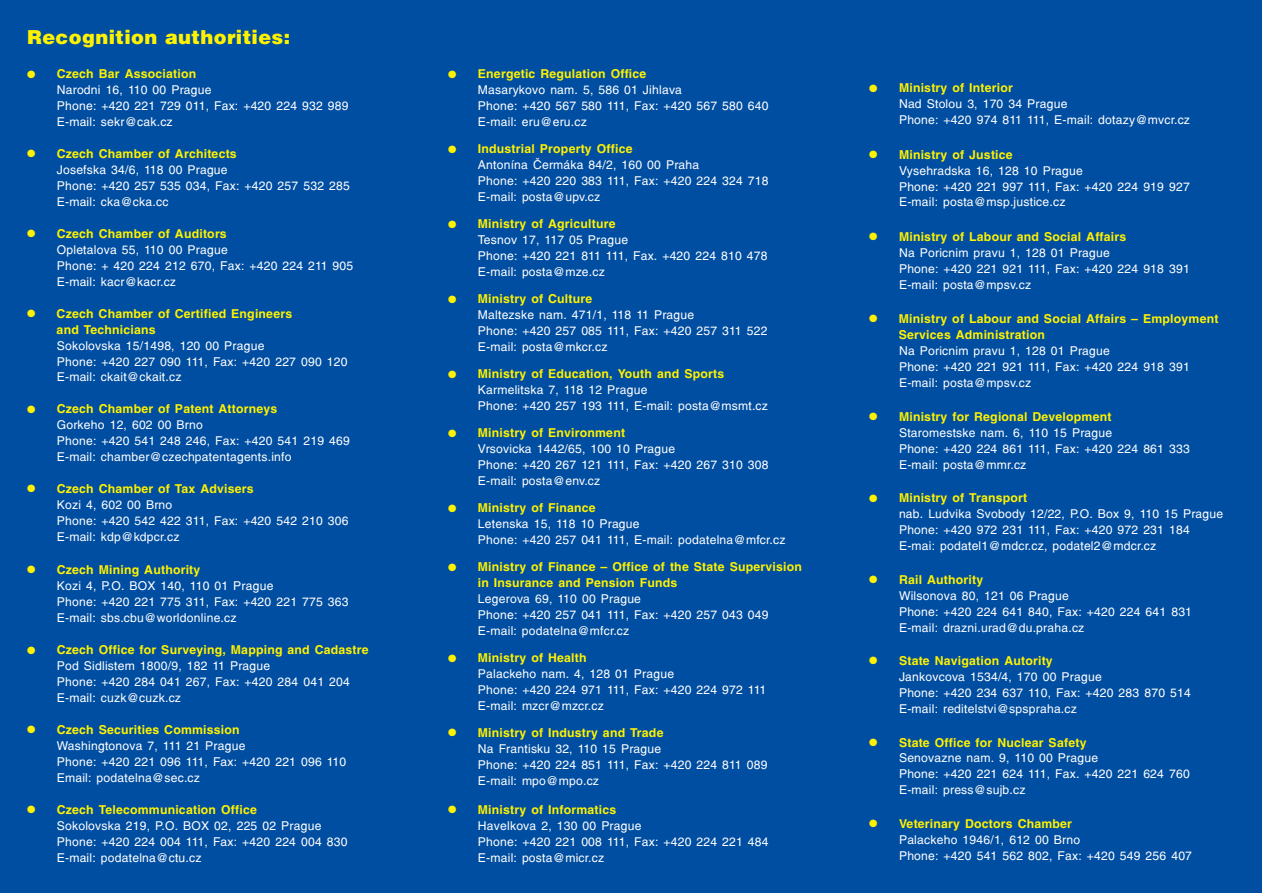
<style>
.page{position:relative;width:1262px;height:893px;background:#fff}
.page>*{position:absolute;margin:0;border:0;box-sizing:border-box;transform-origin:0 0}
.t1{font:21px "Switzerland Black CE";letter-spacing:.02em;color:#fff200}
.t2{font:14.25px/15.9px "Switzerland CE";letter-spacing:.015em;color:#fff}
.t3{font:700 14.25px/15.9px "Switzerland CE";letter-spacing:.015em;color:#fff200}
.s1{color:#fff200}
.s2{font-weight:700;color:#fff200}
</style>
<div class="page">
<div style="left:0;top:0;width:1261px;height:892px;background:#004ea1"></div>
<h1 class="t1" style="left:27px;top:29px;width:265px">Recognition authorities:</h1>
<p class="t2" style="left:57px;top:65px;width:293px;text-indent:-30px"><span class="s1">●</span> <span class="s2">Czech Bar Association<br></span>Narodni 16, 110 00 Prague<br>Phone: +420 221 729 011, Fax: +420 224 932 989<br>E-mail: sekr@cak.cz</p>
<p class="t2" style="left:57px;top:145px;width:294px;text-indent:-30px"><span class="s1">●</span> <span class="s2">Czech Chamber of Architects<br></span>Josefska 34/6, 118 00 Prague<br>Phone: +420 257 535 034, Fax: +420 257 532 285<br>E-mail: cka@cka.cc</p>
<p class="t2" style="left:57px;top:225px;width:298px;text-indent:-30px"><span class="s1">●</span> <span class="s2">Czech Chamber of Auditors<br></span>Opletalova 55, 110 00 Prague<br>Phone: + 420 224 212 670, Fax: +420 224 211 905<br>E-mail: kacr@kacr.cz</p>
<p class="t3" style="left:57px;top:305px;width:237px;text-indent:-30px">● Czech Chamber of Certified Engineers and Technicians</p>
<p class="t2" style="left:57px;top:336px;width:292px">Sokolovska 15/1498, 120 00 Prague<br>Phone: +420 227 090 111, Fax: +420 227 090 120<br>E-mail: ckait@ckait.cz</p>
<p class="t2" style="left:57px;top:400px;width:294px;text-indent:-30px"><span class="s1">●</span> <span class="s2">Czech Chamber of Patent Attorneys<br></span>Gorkeho 12, 602 00 Brno<br>Phone: +420 541 248 246, Fax: +420 541 219 469<br>E-mail: chamber@czechpatentagents.info</p>
<p class="t2" style="left:57px;top:480px;width:293px;text-indent:-30px"><span class="s1">●</span> <span class="s2">Czech Chamber of Tax Advisers<br></span>Kozi 4, 602 00 Brno<br>Phone: +420 542 422 311, Fax: +420 542 210 306<br>E-mail: kdp@kdpcr.cz</p>
<p class="t2" style="left:57px;top:561px;width:293px;text-indent:-30px"><span class="s1">●</span> <span class="s2">Czech Mining Authority<br></span>Kozi 4, P.O. BOX 140, 110 01 Prague<br>Phone: +420 221 775 311, Fax: +420 221 775 363<br>E-mail: sbs.cbu@worldonline.cz</p>
<p class="t2" style="left:57px;top:641px;width:313px;text-indent:-30px"><span class="s1">●</span> <span class="s2">Czech Office for Surveying, Mapping and Cadastre </span>Pod Sidlistem 1800/9, 182 11 Prague<br>Phone: +420 284 041 267, Fax: +420 284 041 204<br>E-mail: cuzk@cuzk.cz</p>
<p class="t2" style="left:57px;top:721px;width:291px;text-indent:-30px"><span class="s1">●</span> <span class="s2">Czech Securities Commission<br></span>Washingtonova 7, 111 21 Prague<br>Phone: +420 221 096 111, Fax: +420 221 096 110<br>Email: podatelna@sec.cz</p>
<p class="t2" style="left:57px;top:800px;width:292px;text-indent:-30px"><span class="s1">●</span> <span class="s2">Czech Telecommunication Office<br></span>Sokolovska 219, P.O. BOX 02, 225 02 Prague Phone: +420 224 004 111, Fax: +420 224 004 830<br>E-mail: podatelna@ctu.cz</p>
<p class="t2" style="left:478px;top:65px;width:292px;text-indent:-30px"><span class="s1">●</span> <span class="s2">Energetic Regulation Office<br></span>Masarykovo nam. 5, 586 01 Jihlava<br>Phone: +420 567 580 111, Fax: +420 567 580 640<br>E-mail: eru@eru.cz</p>
<p class="t2" style="left:478px;top:140px;width:292px;text-indent:-30px"><span class="s1">●</span> <span class="s2">Industrial Property Office<br></span>Antonína âermáka 84/2, 160 00 Praha<br>Phone: +420 220 383 111, Fax: +420 224 324 718<br>E-mail: posta@upv.cz</p>
<p class="t2" style="left:478px;top:215px;width:291px;text-indent:-30px"><span class="s1">●</span> <span class="s2">Ministry of Agriculture<br></span>Tesnov 17, 117 05 Prague<br>Phone: +420 221 811 111, Fax. +420 224 810 478<br>E-mail: posta@mze.cz</p>
<p class="t2" style="left:478px;top:290px;width:291px;text-indent:-30px"><span class="s1">●</span> <span class="s2">Ministry of Culture<br></span>Maltezske nam. 471/1, 118 11 Prague<br>Phone: +420 257 085 111, Fax: +420 257 311 522<br>E-mail: posta@mkcr.cz</p>
<p class="t2" style="left:478px;top:365px;width:291px;text-indent:-30px"><span class="s1">●</span> <span class="s2">Ministry of Education, Youth and Sports<br></span>Karmelitska 7, 118 12 Prague<br>Phone: +420 257 193 111, E-mail: posta@msmt.cz</p>
<p class="t2" style="left:478px;top:424px;width:292px;text-indent:-30px"><span class="s1">●</span> <span class="s2">Ministry of Environment<br></span>Vrsovicka 1442/65, 100 10 Prague<br>Phone: +420 267 121 111, Fax: +420 267 310 308<br>E-mail: posta@env.cz</p>
<p class="t2" style="left:478px;top:499px;width:309px;text-indent:-30px"><span class="s1">●</span> <span class="s2">Ministry of Finance<br></span>Letenska 15, 118 10 Prague<br>Phone: +420 257 041 111, E-mail: podatelna@mfcr.cz</p>
<p class="t3" style="left:478px;top:558px;width:326px;text-indent:-30px">● Ministry of Finance – Office of the State Supervision in Insurance and Pension Funds</p>
<p class="t2" style="left:478px;top:590px;width:292px">Legerova 69, 110 00 Prague<br>Phone: +420 257 041 111, Fax: +420 257 043 049<br>E-mail: podatelna@mfcr.cz</p>
<p class="t2" style="left:478px;top:649px;width:290px;text-indent:-30px"><span class="s1">●</span> <span class="s2">Ministry of Health<br></span>Palackeho nam. 4, 128 01 Prague<br>Phone: +420 224 971 111, Fax: +420 224 972 111<br>E-mail: mzcr@mzcr.cz</p>
<p class="t2" style="left:478px;top:724px;width:291px;text-indent:-30px"><span class="s1">●</span> <span class="s2">Ministry of Industry and Trade<br></span>Na Frantisku 32, 110 15 Prague<br>Phone: +420 224 851 111, Fax: +420 224 811 089<br>E-mail: mpo@mpo.cz</p>
<p class="t2" style="left:478px;top:800px;width:292px;text-indent:-30px"><span class="s1">●</span> <span class="s2">Ministry of Informatics<br></span>Havelkova 2, 130 00 Prague<br>Phone: +420 221 008 111, Fax: +420 224 221 484<br>E-mail: posta@micr.cz</p>
<p class="t2" style="left:899px;top:79px;width:292px;text-indent:-30px"><span class="s1">●</span> <span class="s2">Ministry of Interior<br></span>Nad Stolou 3, 170 34 Prague<br>Phone: +420 974 811 111, E-mail: dotazy@mvcr.cz</p>
<p class="t2" style="left:899px;top:146px;width:292px;text-indent:-30px"><span class="s1">●</span> <span class="s2">Ministry of Justice<br></span>Vysehradska 16, 128 10 Prague<br>Phone: +420 221 997 111, Fax: +420 224 919 927<br>E-mail: posta@msp.justice.cz</p>
<p class="t2" style="left:899px;top:228px;width:292px;text-indent:-30px"><span class="s1">●</span> <span class="s2">Ministry of Labour and Social Affairs<br></span>Na Poricnim pravu 1, 128 01 Prague<br>Phone: +420 221 921 111, Fax: +420 224 918 391<br>E-mail: posta@mpsv.cz</p>
<p class="t3" style="left:899px;top:310px;width:321px;text-indent:-30px">● Ministry of Labour and Social Affairs – Employment<br>Services Administration</p>
<p class="t2" style="left:899px;top:342px;width:292px">Na Poricnim pravu 1, 128 01 Prague<br>Phone: +420 221 921 111, Fax: +420 224 918 391<br>E-mail: posta@mpsv.cz</p>
<p class="t2" style="left:899px;top:408px;width:292px;text-indent:-30px"><span class="s1">●</span> <span class="s2">Ministry for Regional Development </span>Staromestske nam. 6, 110 15 Prague<br>Phone: +420 224 861 111, Fax: +420 224 861 333<br>E-mail: posta@mmr.cz</p>
<p class="t2" style="left:899px;top:489px;width:326px;text-indent:-30px"><span class="s1">●</span> <span class="s2">Ministry of Transport<br></span>nab. Ludvika Svobody 12/22, P.O. Box 9, 110 15 Prague Phone: +420 972 231 111, Fax: +420 972 231 184<br>E-mai: podatel1@mdcr.cz, podatel2@mdcr.cz</p>
<p class="t2" style="left:899px;top:571px;width:294px;text-indent:-30px"><span class="s1">●</span> <span class="s2">Rail Authority<br></span>Wilsonova 80, 121 06 Prague<br>Phone: +420 224 641 840, Fax: +420 224 641 831<br>E-mail: drazni.urad@du.praha.cz</p>
<p class="t2" style="left:899px;top:652px;width:293px;text-indent:-30px"><span class="s1">●</span> <span class="s2">State Navigation Autority<br></span>Jankovcova 1534/4, 170 00 Prague<br>Phone: +420 234 637 110, Fax: +420 283 870 514<br>E-mail: reditelstvi@spspraha.cz</p>
<p class="t2" style="left:899px;top:733px;width:292px;text-indent:-30px"><span class="s1">●</span> <span class="s2">State Office for Nuclear Safety<br></span>Senovazne nam. 9, 110 00 Prague<br>Phone: +420 221 624 111, Fax. +420 221 624 760<br>E-mail: press@sujb.cz</p>
<p class="t2" style="left:899px;top:815px;width:294px;text-indent:-30px"><span class="s1">●</span> <span class="s2">Veterinary Doctors Chamber<br></span>Palackeho 1946/1, 612 00 Brno<br>Phone: +420 541 562 802, Fax: +420 549 256 407</p>
</div>
